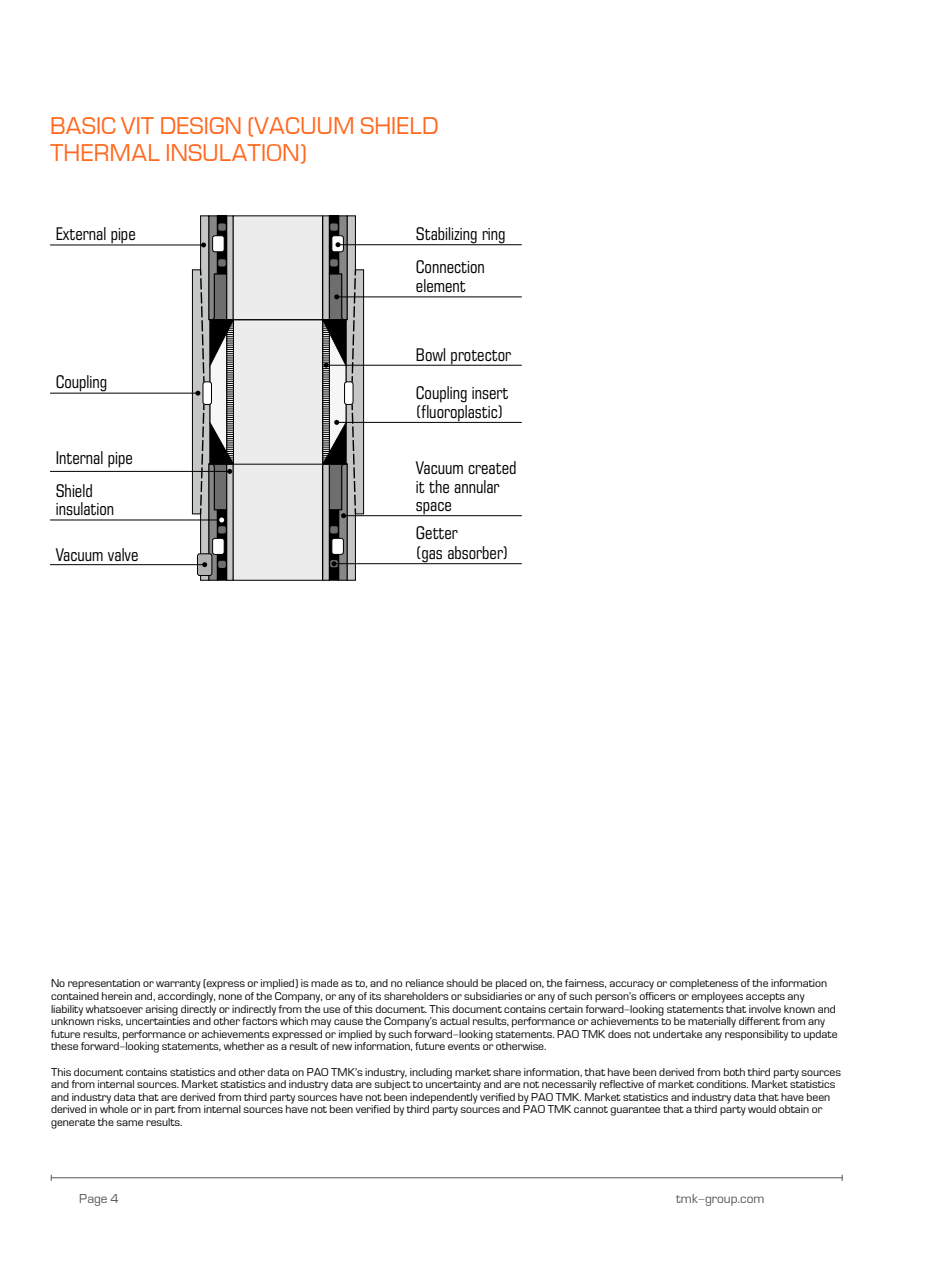
<style>
.page{position:relative;width:936px;height:1263px;background:#fff}
.page>*{position:absolute;margin:0;border:0;box-sizing:border-box;transform-origin:0 0}
.t1{font:22.5px/27px "Europe Normal";color:#ff681e}
.t2{font:16.95px/18.3px "Europe Cond";color:#000}
.t3{font:12px "Europe Normal";color:#565655}
.t4{font:10.5px/12.6px "Europe Normal";color:#000}
</style>
<div class="page">
<hr style="left:51px;top:1177px;width:791px;height:1px;background:#565655">
<div style="left:233px;top:216px;width:89px;height:104px;background:#ececec"></div>
<div style="left:233px;top:464px;width:89px;height:116px;background:#ececec"></div>
<div style="left:233px;top:320px;width:89px;height:144px;background:#ececec"></div>
<svg style="left:50px;top:245px;width:142px;height:321px"></svg>
<hr style="left:343px;top:515px;width:179px;height:1px;background:#000">
<hr style="left:337px;top:297px;width:185px;height:1px;background:#000">
<hr style="left:336px;top:244px;width:186px;height:1px;background:#000">
<hr style="left:334px;top:563px;width:188px;height:1px;background:#000">
<hr style="left:336px;top:422px;width:186px;height:1px;background:#000">
<hr style="left:326px;top:365px;width:196px;height:1px;background:#000">
<hr style="left:50px;top:393px;width:149px;height:1px;background:#000">
<hr style="left:50px;top:471px;width:179px;height:1px;background:#000">
<hr style="left:50px;top:520px;width:172px;height:1px;background:#000">
<hr style="left:50px;top:564px;width:153px;height:1px;background:#000">
<svg style="left:192px;top:215px;width:42px;height:366px"></svg>
<svg style="left:322px;top:215px;width:42px;height:366px;background:#828383"></svg>
<h1 class="t1" style="left:50px;top:113px;width:390px">BASIC VIT DESIGN (VACUUM SHIELD<br>THERMAL INSULATION)</h1>
<h2 class="t2" style="left:56px;top:225px;width:81px">External pipe</h2>
<h2 class="t2" style="left:56px;top:373px;width:53px">Coupling</h2>
<h2 class="t2" style="left:56px;top:440px;width:79px;line-height:33.5px">Internal pipe<br>Shield</h2>
<h2 class="t2" style="left:56px;top:500px;width:60px">insulation</h2>
<h2 class="t2" style="left:56px;top:545px;width:84px">Vacuum valve</h2>
<h2 class="t2" style="left:416px;top:224px;width:91px">Stabilizing ring</h2>
<h2 class="t2" style="left:416px;top:258px;width:70px">Connection element</h2>
<h2 class="t2" style="left:416px;top:346px;width:97px">Bowl protector</h2>
<h2 class="t2" style="left:416px;top:384px;width:94px">Coupling insert (fluoroplastic)</h2>
<h2 class="t2" style="left:416px;top:459px;width:102px">Vacuum created it the annular space</h2>
<h2 class="t2" style="left:416px;top:522px;width:94px;line-height:20.2px">Getter<br>(gas absorber)</h2>
<p class="t4" style="left:51px;top:978px;width:788px">No representation or warranty (express or implied) is made as to, and no reliance should be placed on, the fairness, accuracy or completeness of the information contained herein and, accordingly, none of the Company, or any of its shareholders or subsidiaries or any of such person’s officers or employees accepts any liability whatsoever arising directly or indirectly from the use of this document. This document contains certain forward-looking statements that involve known and unknown risks, uncertainties and other factors which may cause the Company’s actual results, performance or achievements to be materially different from any future results, performance or achievements expressed or implied by such forward-looking statements. PAO TMK does not undertake any responsibility to update these forward-looking statements, whether as a result of new information, future events or otherwise.</p>
<p class="t4" style="left:51px;top:1066px;width:791px">This document contains statistics and other data on PAO TMK’s industry, including market share information, that have been derived from both third party sources and from internal sources. Market statistics and industry data are subject to uncertainty and are not necessarily reflective of market conditions. Market statistics and industry data that are derived from third party sources have not been independently verified by PAO TMK. Market statistics and industry data that have been derived in whole or in part from internal sources have not been verified by third party sources and PAO TMK cannot guarantee that a third party would obtain or generate the same results.</p>
<p class="t3" style="left:79px;top:1192px;width:41px">Page 4</p>
<p class="t3" style="left:676px;top:1192px;width:90px">tmk-group.com</p>
</div>
